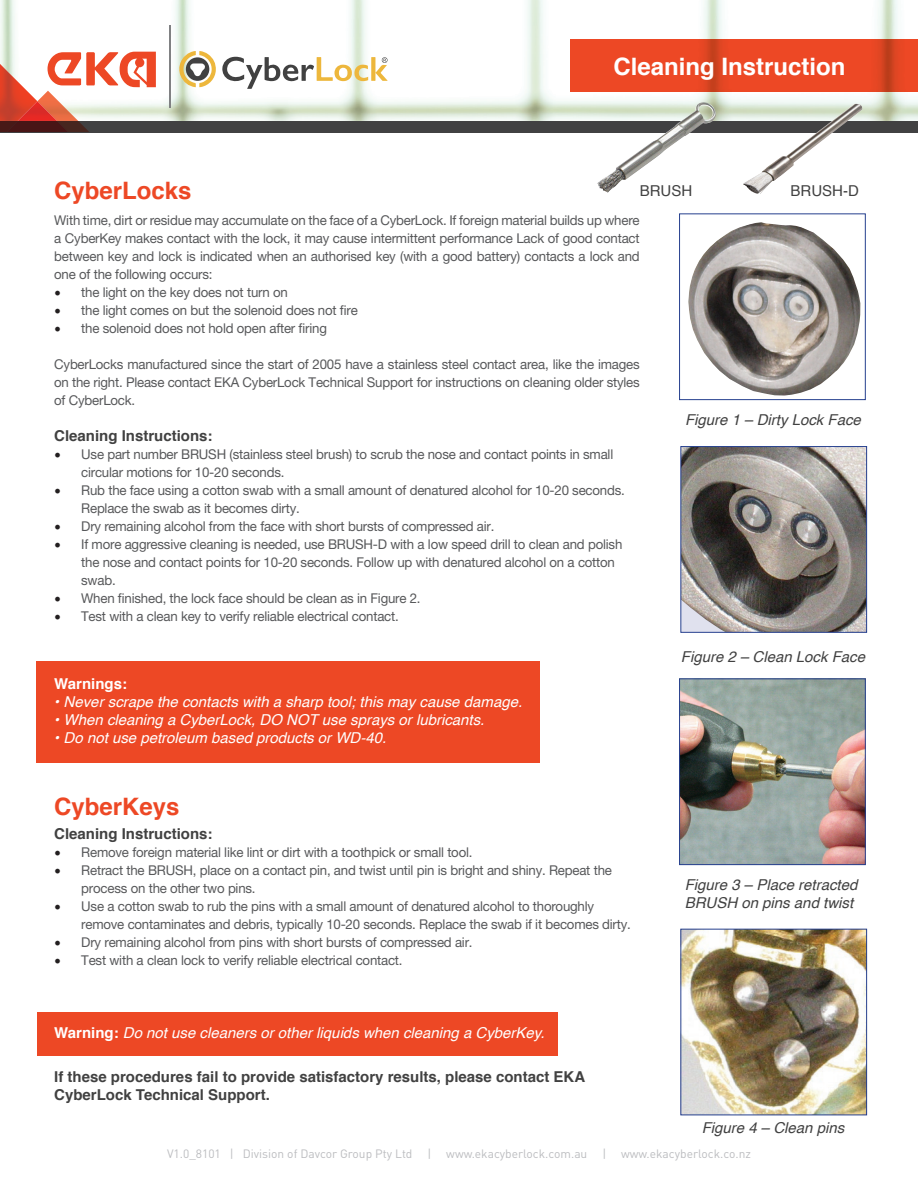
<style>
.page{position:relative;width:918px;height:1188px;background:#fff}
.page>*{position:absolute;margin:0;border:0;box-sizing:border-box;transform-origin:0 0}
.t1{font:700 24px "Helvetica";color:#ed4825}
.t2{font:700 24px "Helvetica";color:#fff}
.t3{font:italic 15px "Helvetica";color:#fff}
.t4{font:700 15px/18px "Helvetica";color:#414141}
.t5{font:italic 15px/18px "Helvetica";color:#414141}
.t6{font:15px "Helvetica";color:#414141}
.t7{font:700 15px "Helvetica";color:#fff}
.t8{font:13.5px/18px "Helvetica Neue";letter-spacing:-.015em;color:#57585a}
.t9{font:12px "DIN";color:#bcbdc0}
.s1{font-family:"Minion Pro";font-size:18px;color:#231f20}
.s2{font-weight:700;font-style:normal}
</style>
<div class="page">
<img style="left:0;top:0;width:918px;height:121px">
<div style="left:0;top:121px;width:918px;height:11px;background:#414142"></div>
<img style="left:0;top:64px;width:37px;height:57px">
<img style="left:37px;top:91px;width:41px;height:30px">
<img style="left:18px;top:101px;width:39px;height:20px">
<svg style="left:0;top:121px;width:89px;height:11px"></svg>
<svg style="left:179px;top:51px;width:37px;height:36px"></svg>
<svg style="left:222px;top:56px;width:166px;height:33px"></svg>
<hr style="left:169px;top:25px;width:1px;height:83px;background:#808183">
<svg style="left:48px;top:52px;width:108px;height:35px"></svg>
<div style="left:37px;top:662px;width:503px;height:101px;background:#ed4825"></div>
<div style="left:37px;top:1012px;width:521px;height:43px;background:#ed4825"></div>
<div style="left:570px;top:39px;width:348px;height:53px;background:#ed4825"></div>
<img style="left:597px;top:102px;width:119px;height:91px">
<img style="left:743px;top:104px;width:119px;height:90px">
<img style="left:683px;top:448px;width:182px;height:183px">
<div style="left:681px;top:446px;width:186px;height:187px;border:1px solid #253f8e"></div>
<img style="left:683px;top:931px;width:182px;height:182px">
<div style="left:681px;top:929px;width:186px;height:186px;border:1px solid #253f8e"></div>
<img style="left:688px;top:222px;width:172px;height:174px">
<div style="left:679px;top:214px;width:187px;height:186px;border:1px solid #253f8e"></div>
<img style="left:681px;top:681px;width:183px;height:182px">
<div style="left:679px;top:679px;width:187px;height:186px;border:1px solid #253f8e"></div>
<p class="t1" style="left:54px;top:171px;width:139px">CyberLocks</p>
<p class="t2" style="left:614px;top:47px;width:234px">Cleaning Instruction</p>
<p class="t6" style="left:640px;top:179px;width:54px">BRUSH</p>
<p class="t6" style="left:791px;top:179px;width:70px">BRUSH-D</p>
<p class="t8" style="left:54px;top:211px;width:587px;text-align:justify">With time, dirt or residue may accumulate on the face of a CyberLock. If foreign material builds up where a CyberKey makes contact with the lock, it may cause intermittent performance Lack of good contact between key and lock is indicated when an authorised key (with a good battery) contacts a lock and one of the following occurs:</p>
<p class="t8" style="left:54px;top:283px;width:235px"><span class="s1">•</span> the light on the key does not turn on</p>
<p class="t8" style="left:54px;top:301px;width:305px"><span class="s1">•</span> the light comes on but the solenoid does not fire</p>
<p class="t8" style="left:54px;top:319px;width:274px"><span class="s1">•</span> the solenoid does not hold open after firing</p>
<p class="t8" style="left:54px;top:355px;width:587px;text-align:justify">CyberLocks manufactured since the start of 2005 have a stainless steel contact area, like the images on the right. Please contact EKA CyberLock Technical Support for instructions on cleaning older styles of CyberLock.</p>
<p class="t4" style="left:54px;top:427px;width:160px">Cleaning Instructions:</p>
<p class="t8" style="left:81px;top:445px;width:534px;text-indent:-27px"><span class="s1">•</span> Use part number BRUSH (stainless steel brush) to scrub the nose and contact points in small circular motions for 10-20 seconds.</p>
<p class="t8" style="left:81px;top:481px;width:545px;text-indent:-27px"><span class="s1">•</span> Rub the face using a cotton swab with a small amount of denatured alcohol for 10-20 seconds.<br>Replace the swab as it becomes dirty.</p>
<p class="t8" style="left:54px;top:517px;width:442px"><span class="s1">•</span> Dry remaining alcohol from the face with short bursts of compressed air.</p>
<p class="t8" style="left:81px;top:535px;width:543px;text-indent:-27px"><span class="s1">•</span> If more aggressive cleaning is needed, use BRUSH-D with a low speed drill to clean and polish the nose and contact points for 10-20 seconds. Follow up with denatured alcohol on a cotton swab.</p>
<p class="t8" style="left:54px;top:589px;width:368px"><span class="s1">•</span> When finished, the lock face should be clean as in Figure 2.</p>
<p class="t8" style="left:54px;top:607px;width:346px"><span class="s1">•</span> Test with a clean key to verify reliable electrical contact.</p>
<p class="t7" style="left:54px;top:672px;width:74px">Warnings:</p>
<p class="t3" style="left:54px;top:690px;width:469px">• Never scrape the contacts with a sharp tool; this may cause damage.</p>
<p class="t3" style="left:54px;top:708px;width:432px">• When cleaning a CyberLock, DO NOT use sprays or lubricants.</p>
<p class="t3" style="left:54px;top:726px;width:334px">• Do not use petroleum based products or WD-40.</p>
<p class="t1" style="left:54px;top:787px;width:127px">CyberKeys</p>
<p class="t4" style="left:54px;top:825px;width:160px">Cleaning Instructions:</p>
<p class="t8" style="left:54px;top:843px;width:420px"><span class="s1">•</span> Remove foreign material like lint or dirt with a toothpick or small tool.</p>
<p class="t8" style="left:81px;top:861px;width:532px;text-indent:-27px"><span class="s1">•</span> Retract the BRUSH, place on a contact pin, and twist until pin is bright and shiny. Repeat the process on the other two pins.</p>
<p class="t8" style="left:81px;top:897px;width:551px;text-indent:-27px"><span class="s1">•</span> Use a cotton swab to rub the pins with a small amount of denatured alcohol to thoroughly remove contaminates and debris, typically 10-20 seconds. Replace the swab if it becomes dirty.</p>
<p class="t8" style="left:54px;top:933px;width:420px"><span class="s1">•</span> Dry remaining alcohol from pins with short bursts of compressed air.</p>
<p class="t8" style="left:54px;top:951px;width:350px"><span class="s1">•</span> Test with a clean lock to verify reliable electrical contact.</p>
<p class="t3" style="left:54px;top:1021px;width:492px"><span class="s2">Warning:</span> Do not use cleaners or other liquids when cleaning a CyberKey.</p>
<p class="t4" style="left:54px;top:1068px;width:532px">If these procedures fail to provide satisfactory results, please contact EKA<br>CyberLock Technical Support.</p>
<p class="t5" style="left:685px;top:411px;width:177px">Figure 1 – Dirty Lock Face</p>
<p class="t5" style="left:681px;top:648px;width:186px">Figure 2 – Clean Lock Face</p>
<p class="t5" style="left:685px;top:876px;width:174px">Figure 3 – Place retracted<br>BRUSH on pins and twist</p>
<p class="t5" style="left:702px;top:1119px;width:144px">Figure 4 – Clean pins</p>
<p class="t9" style="left:167px;top:1146px;width:585px">V1.0_8101 | Division of Davcor Group Pty Ltd | www.ekacyberlock.com.au | www.ekacyberlock.co.nz</p>
</div>
